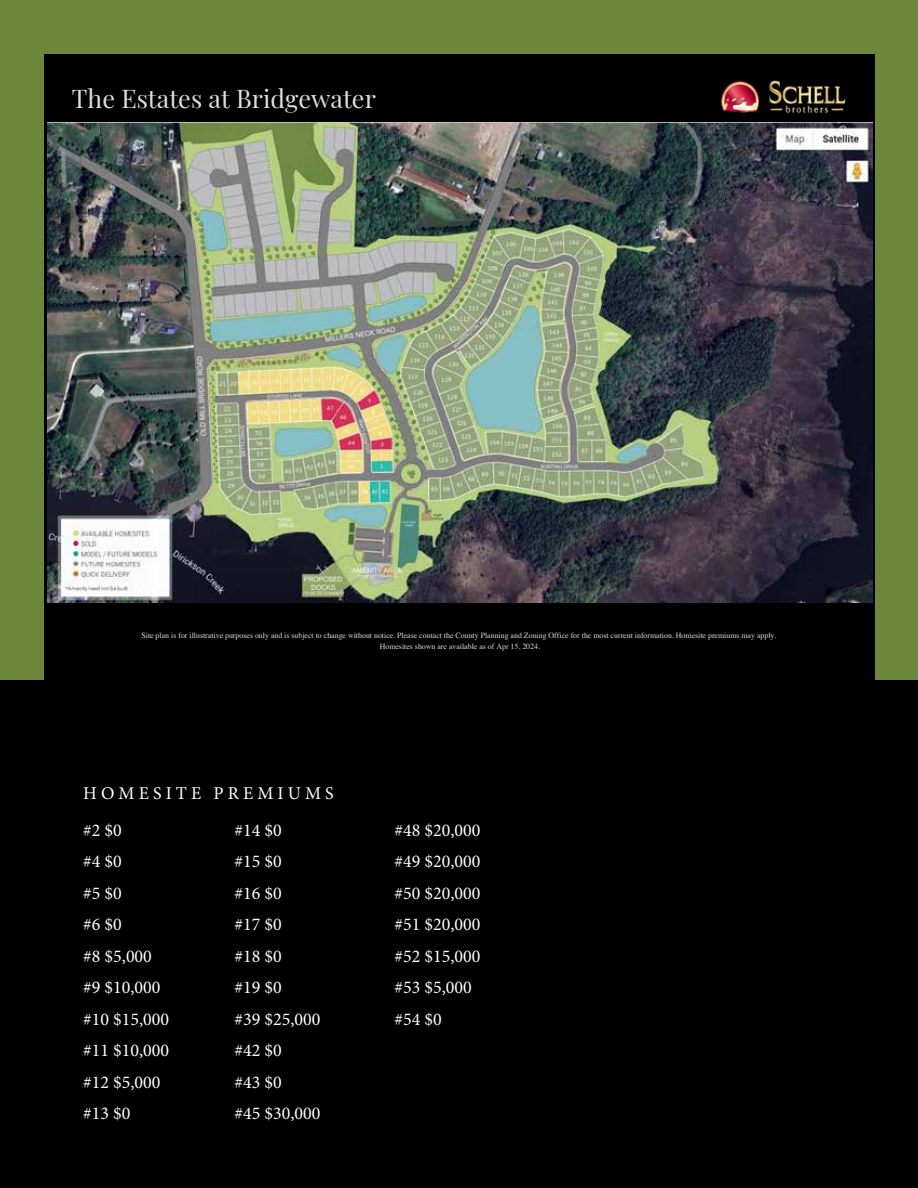
<style>
.page{position:relative;width:918px;height:1188px;background:#6c863c}
.page>*{position:absolute;margin:0;border:0;box-sizing:border-box;transform-origin:0 0}
.t1{font:25.2px "Playfair Display";color:#dedede}
.t2{font:18px/31.5px "Minion Pro";color:#fff}
.t3{font:7.8px/10.6px "Times";color:#dedede;text-align:center}
</style>
<div class="page">
<div style="left:0;top:680px;width:918px;height:508px;background:#000"></div>
<div style="left:45px;top:54px;width:830px;height:627px;background:#000"></div>
<img style="left:721px;top:81px;width:125px;height:32px">
<img style="left:47px;top:123px;width:826px;height:479px">
<h1 class="t1" style="left:72px;top:78px;width:305px">The Estates at Bridgewater</h1>
<p class="t3" style="left:141px;top:630px;width:636px">Site plan is for illustrative purposes only and is subject to change without notice. Please contact the County Planning and Zoning Office for the most current information. Homesite premiums may apply.<br>Homesites shown are available as of Apr 15, 2024.</p>
<h2 class="t2" style="left:83px;top:778px;width:252px">H O M E S I T E P R E M I U M S</h2>
<h2 class="t2" style="left:83px;top:814px;width:87px">#2 $0<br>#4 $0<br>#5 $0<br>#6 $0<br>#8 $5,000 #9 $10,000 #10 $15,000 #11 $10,000 #12 $5,000 #13 $0</h2>
<h2 class="t2" style="left:235px;top:814px;width:87px">#14 $0<br>#15 $0<br>#16 $0<br>#17 $0<br>#18 $0<br>#19 $0<br>#39 $25,000 #42 $0<br>#43 $0<br>#45 $30,000</h2>
<h2 class="t2" style="left:395px;top:814px;width:87px">#48 $20,000 #49 $20,000 #50 $20,000 #51 $20,000 #52 $15,000 #53 $5,000 #54 $0</h2>
</div>
